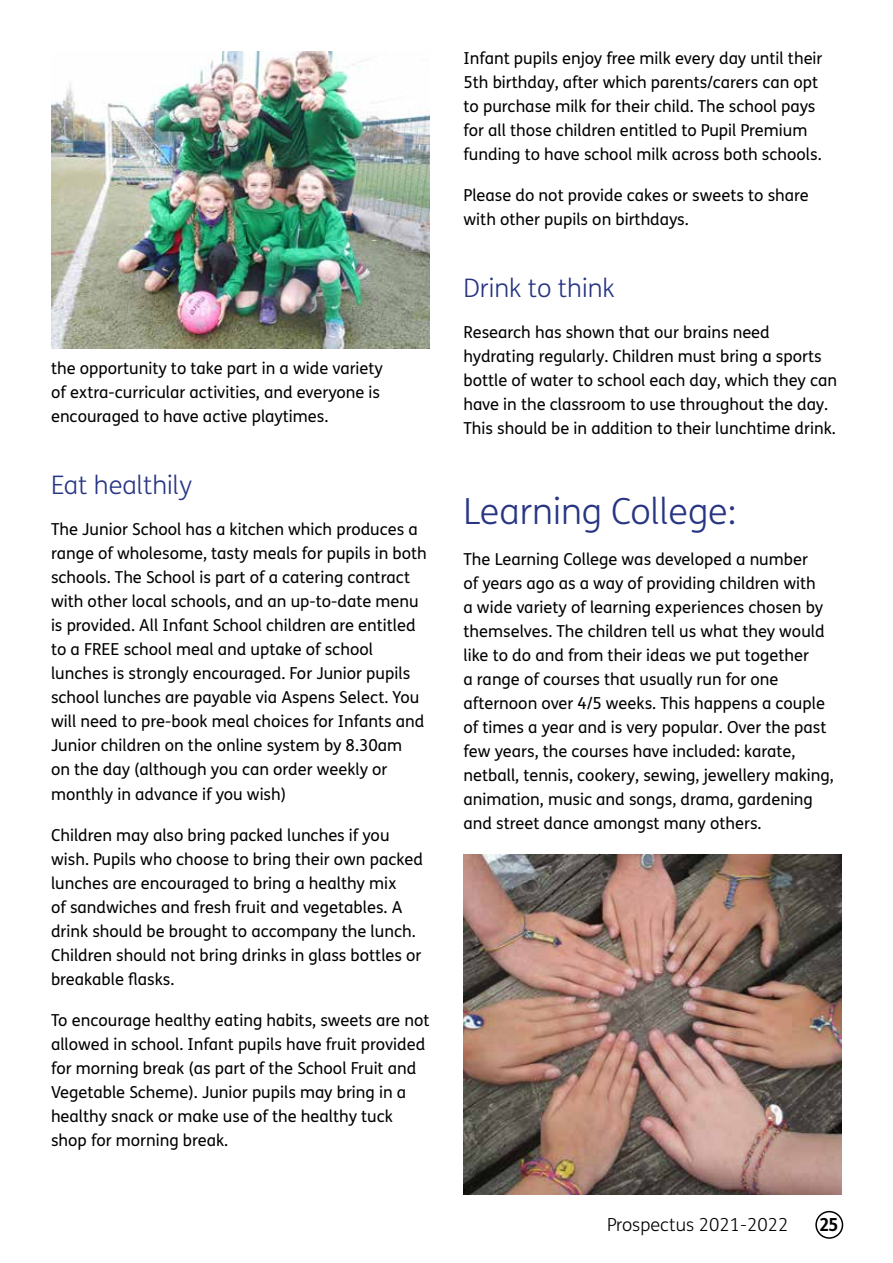
<style>
.page{position:relative;width:893px;height:1263px;background:#fff}
.page>*{position:absolute;margin:0;border:0;box-sizing:border-box;transform-origin:0 0}
.t1{font:300 36px "FS Me";color:#283583}
.t2{font:300 25.5px "FS Me";color:#283583}
.t3{font:300 18px "FS Me";color:#000}
.t4{font:700 18px "FS Me";color:#000}
.t5{font:16.5px/24px "FS Me";color:#000}
</style>
<div class="page">
<img style="left:463px;top:855px;width:379px;height:340px">
<img style="left:51px;top:51px;width:378px;height:298px">
<div style="left:815px;top:1211px;width:28px;height:28px;border:2px solid #000;border-radius:50%"></div>
<p class="t5" style="left:51px;top:356px;width:333px">the opportunity to take part in a wide variety of extra-curricular activities, and everyone is encouraged to have active playtimes.</p>
<h2 class="t2" style="left:51px;top:468px;width:143px">Eat healthily</h2>
<p class="t5" style="left:51px;top:517px;width:377px">The Junior School has a kitchen which produces a range of wholesome, tasty meals for pupils in both schools. The School is part of a catering contract with other local schools, and an up-to-date menu is provided. All Infant School children are entitled to a FREE school meal and uptake of school lunches is strongly encouraged. For Junior pupils school lunches are payable via Aspens Select. You will need to pre-book meal choices for Infants and Junior children on the online system by 8.30am<br>on the day (although you can order weekly or monthly in advance if you wish)</p>
<p class="t5" style="left:51px;top:822px;width:373px">Children may also bring packed lunches if you wish. Pupils who choose to bring their own packed lunches are encouraged to bring a healthy mix<br>of sandwiches and fresh fruit and vegetables. A drink should be brought to accompany the lunch.<br>Children should not bring drinks in glass bottles or breakable flasks.</p>
<p class="t5" style="left:51px;top:1007px;width:380px">To encourage healthy eating habits, sweets are not allowed in school. Infant pupils have fruit provided for morning break (as part of the School Fruit and Vegetable Scheme). Junior pupils may bring in a healthy snack or make use of the healthy tuck shop for morning break.</p>
<p class="t5" style="left:463px;top:45px;width:361px">Infant pupils enjoy free milk every day until their 5th birthday, after which parents/carers can opt to purchase milk for their child. The school pays for all those children entitled to Pupil Premium funding to have school milk across both schools.</p>
<p class="t5" style="left:463px;top:182px;width:347px">Please do not provide cakes or sweets to share with other pupils on birthdays.</p>
<h2 class="t2" style="left:463px;top:271px;width:153px">Drink to think</h2>
<p class="t5" style="left:463px;top:320px;width:375px">Research has shown that our brains need hydrating regularly. Children must bring a sports bottle of water to school each day, which they can have in the classroom to use throughout the day.<br>This should be in addition to their lunchtime drink.</p>
<h1 class="t1" style="left:463px;top:487px;width:274px">Learning College:</h1>
<p class="t5" style="left:463px;top:547px;width:372px">The Learning College was developed a number<br>of years ago as a way of providing children with<br>a wide variety of learning experiences chosen by themselves. The children tell us what they would like to do and from their ideas we put together<br>a range of courses that usually run for one afternoon over 4/5 weeks. This happens a couple of times a year and is very popular. Over the past few years, the courses have included: karate, netball, tennis, cookery, sewing, jewellery making, animation, music and songs, drama, gardening and street dance amongst many others.</p>
<p class="t3" style="left:607px;top:1212px;width:183px">Prospectus 2021-2022</p>
<p class="t4" style="left:819px;top:1211px;width:21px">25</p>
</div>
